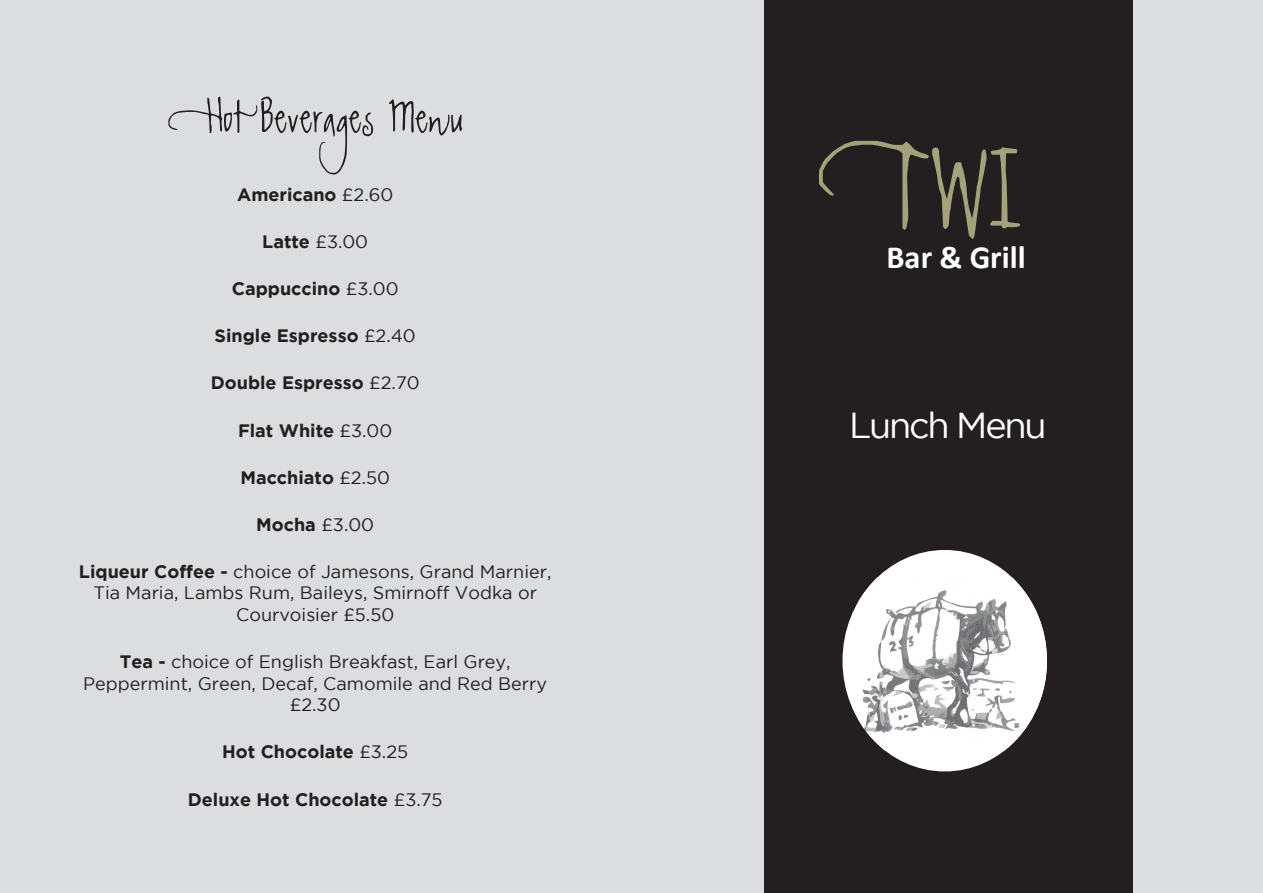
<style>
.page{position:relative;width:1263px;height:893px;background:#dcdddf}
.page>*{position:absolute;margin:0;border:0;box-sizing:border-box;transform-origin:0 0}
.t1{font:175.5px "Sketchley Swash BT";color:#a4a279}
.t2{font:72px "Sketchley Swash BT";color:#231f20}
.t3{font:36px "Gotham";letter-spacing:-.06em;color:#fff}
.t4{font:700 32.4px "Calibri";color:#fff}
.t5{font:18px/21.6px "Gotham";color:#231f20;text-align:center}
.t6{font:700 18px "Gotham";color:#231f20}
.s1{font-weight:400}
.s2{font-weight:700}
</style>
<div class="page">
<div style="left:764px;top:0;width:369px;height:893px;background:#231f20"></div>
<div style="left:842px;top:550px;width:205px;height:221px;background:#fff;border-radius:50%"></div>
<img style="left:858px;top:577px;width:189px;height:174px">
<h2 class="t2" style="left:168px;top:65px;width:297px">Hot Beverages Menu</h2>
<p class="t6" style="left:237px;top:184px;width:158px">Americano <span class="s1">£2.60</span></p>
<p class="t6" style="left:262px;top:231px;width:107px">Latte <span class="s1">£3.00</span></p>
<p class="t6" style="left:232px;top:278px;width:168px">Cappuccino <span class="s1">£3.00</span></p>
<p class="t6" style="left:215px;top:325px;width:203px">Single Espresso <span class="s1">£2.40</span></p>
<p class="t6" style="left:211px;top:373px;width:210px">Double Espresso <span class="s1">£2.70</span></p>
<p class="t6" style="left:238px;top:420px;width:156px">Flat White <span class="s1">£3.00</span></p>
<p class="t6" style="left:240px;top:467px;width:151px">Macchiato <span class="s1">£2.50</span></p>
<p class="t6" style="left:256px;top:514px;width:119px">Mocha <span class="s1">£3.00</span></p>
<p class="t5" style="left:79px;top:560px;width:474px"><span class="s2">Liqueur Coffee -</span> choice of Jamesons, Grand Marnier,<br>Tia Maria, Lambs Rum, Baileys, Smirnoff Vodka or<br>Courvoisier £5.50</p>
<p class="t5" style="left:83px;top:651px;width:465px"><span class="s2">Tea -</span> choice of English Breakfast, Earl Grey,<br>Peppermint, Green, Decaf, Camomile and Red Berry £2.30</p>
<p class="t6" style="left:222px;top:742px;width:188px">Hot Chocolate <span class="s1">£3.25</span></p>
<p class="t6" style="left:188px;top:789px;width:256px">Deluxe Hot Chocolate <span class="s1">£3.75</span></p>
<h1 class="t1" style="left:817px;top:67px;width:206px">TWI</h1>
<h3 class="t4" style="left:886px;top:237px;width:141px">Bar &amp; Grill</h3>
<h3 class="t3" style="left:849px;top:406px;width:199px">Lunch Menu</h3>
</div>
